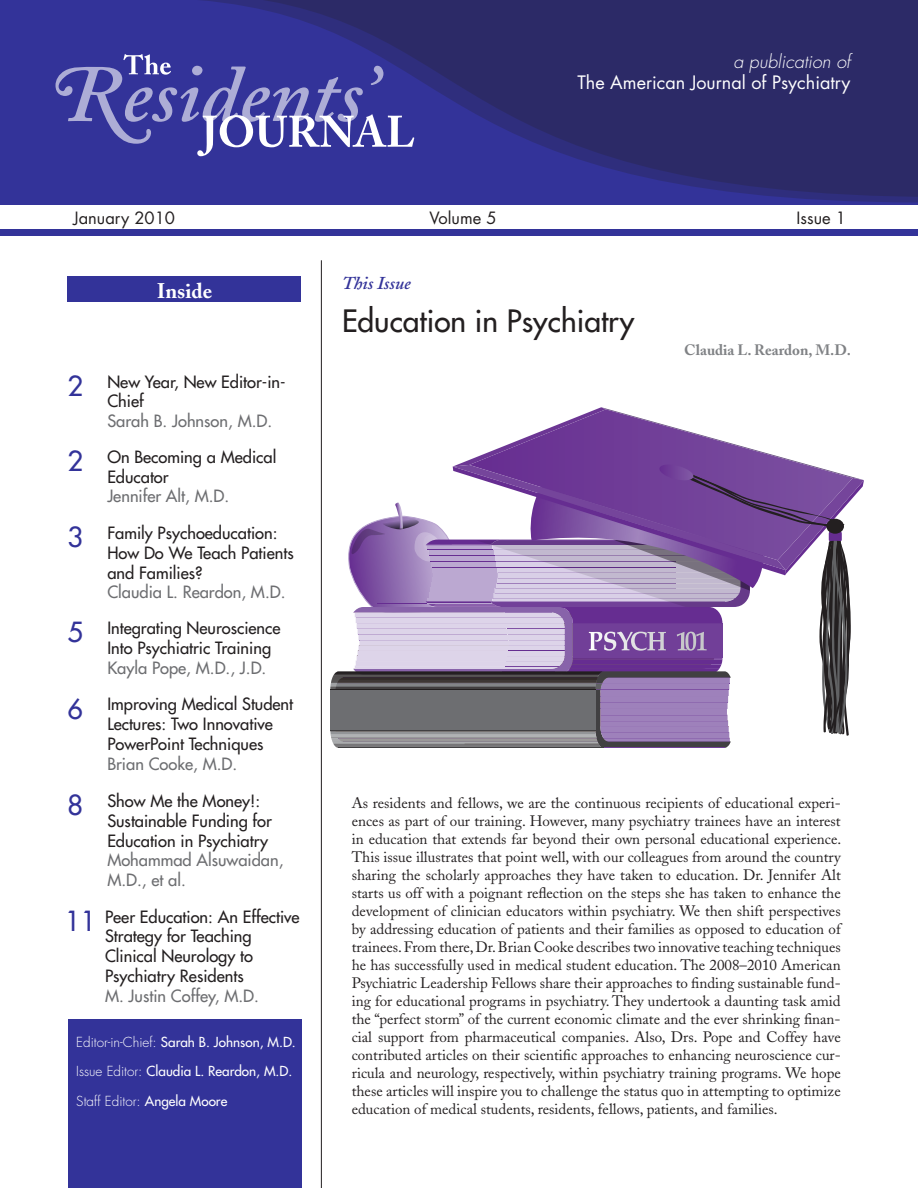
<style>
.page{position:relative;width:918px;height:1188px;background:#fff}
.page>*{position:absolute;margin:0;border:0;box-sizing:border-box;transform-origin:0 0}
.t1{font:30px "Futura";color:#231f20}
.t2{font:27px "Futura";color:#339}
.t3{font:700 21px "Adobe Caslon";color:#fff}
.t4{font:18px "Futura";color:#fff}
.t5{font:italic 300 18px "Futura";color:#fff}
.t6{font:italic 600 18px "Adobe Caslon";color:#339}
.t7{font:16.5px/19.8px "Futura";color:#231f20}
.t8{font:16.5px/19.8px "Futura";color:#6d6e71}
.t9{font:16.5px "Futura";color:#231f20}
.t10{font:15px/18px "Adobe Caslon";color:#231f20;text-align:justify}
.t11{font:700 15px "Adobe Caslon";color:#808285}
.t12{font:13.5px/29.7px "Futura";color:#fff}
.s1{font-weight:300}
</style>
<div class="page">
<div style="left:68px;top:277px;width:234px;height:25px;background:#339"></div>
<div style="left:0;top:230px;width:918px;height:6px;background:#339"></div>
<div style="left:0;top:0;width:918px;height:205px;background:#339"></div>
<svg style="left:199px;top:0;width:719px;height:197px;fill:#2c2a67"></svg>
<svg style="left:56px;top:54px;width:358px;height:102px"></svg>
<div style="left:68px;top:1020px;width:233px;height:168px;background:#339"></div>
<hr style="left:321px;top:260px;width:1px;height:928px;background:#231f20">
<hr style="left:337px;top:748px;width:266px;height:1px;background:#414042">
<svg style="left:330px;top:407px;width:534px;height:341px"></svg>
<p class="t5" style="left:733px;top:50px;width:119px">a publication of</p>
<p class="t4" style="left:577px;top:71px;width:275px">The American Journal of Psychiatry</p>
<p class="t9" style="left:74px;top:207px;width:103px">January 2010</p>
<p class="t9" style="left:430px;top:207px;width:68px">Volume 5</p>
<p class="t9" style="left:797px;top:207px;width:51px">Issue 1</p>
<h3 class="t3" style="left:157px;top:278px;width:57px">Inside</h3>
<h2 class="t2" style="left:68px;top:369px;width:17px">2</h2>
<p class="t7" style="left:107px;top:372px;width:180px">New Year, New Editor-in-<br>Chief</p>
<p class="t8" style="left:107px;top:411px;width:166px">Sarah B. Johnson, M.D.</p>
<h2 class="t2" style="left:68px;top:444px;width:17px">2</h2>
<p class="t7" style="left:107px;top:447px;width:171px">On Becoming a Medical<br>Educator</p>
<p class="t8" style="left:107px;top:487px;width:123px">Jennifer Alt, M.D.</p>
<h2 class="t2" style="left:68px;top:520px;width:17px">3</h2>
<p class="t7" style="left:107px;top:523px;width:188px">Family Psychoeducation:<br>How Do We Teach Patients and Families?</p>
<p class="t8" style="left:107px;top:583px;width:180px">Claudia L. Reardon, M.D.</p>
<h2 class="t2" style="left:68px;top:615px;width:17px">5</h2>
<p class="t7" style="left:107px;top:618px;width:175px">Integrating Neuroscience<br>Into Psychiatric Training</p>
<p class="t8" style="left:107px;top:658px;width:161px">Kayla Pope, M.D., J.D.</p>
<h2 class="t2" style="left:68px;top:692px;width:17px">6</h2>
<p class="t7" style="left:107px;top:695px;width:187px">Improving Medical Student<br>Lectures: Two Innovative<br>PowerPoint Techniques</p>
<p class="t8" style="left:107px;top:754px;width:131px">Brian Cooke, M.D.</p>
<h2 class="t2" style="left:68px;top:788px;width:17px">8</h2>
<p class="t7" style="left:107px;top:791px;width:166px">Show Me the Money!:<br>Sustainable Funding for<br>Education in Psychiatry</p>
<p class="t8" style="left:107px;top:850px;width:178px">Mohammad Alsuwaidan,<br>M.D., et al.</p>
<h2 class="t2" style="left:65px;top:904px;width:33px">11</h2>
<p class="t7" style="left:105px;top:907px;width:196px">Peer Education: An Effective<br>Strategy for Teaching<br>Clinical Neurology to<br>Psychiatry Residents</p>
<p class="t8" style="left:105px;top:986px;width:155px">M. Justin Coffey, M.D.</p>
<p class="t12" style="left:76px;top:1027px;width:221px"><span class="s1">Editor-in-Chief:</span> Sarah B. Johnson, M.D.</p>
<p class="t12" style="left:76px;top:1057px;width:218px"><span class="s1">Issue Editor:</span> Claudia L. Reardon, M.D.<br><span class="s1">Staff Editor:</span> Angela Moore</p>
<p class="t6" style="left:342px;top:273px;width:70px">This Issue</p>
<h1 class="t1" style="left:342px;top:302px;width:294px">Education in Psychiatry</h1>
<p class="t11" style="left:684px;top:341px;width:168px">Claudia L. Reardon, M.D.</p>
<p class="t10" style="left:352px;top:794px;width:491px">As residents and fellows, we are the continuous recipients of educational experi&shy;ences as part of our training. However, many psychiatry trainees have an interest in education that extends far beyond their own personal educational experience.<br>This issue illustrates that point well, with our colleagues from around the country sharing the scholarly approaches they have taken to education. Dr. Jennifer Alt starts us off with a poignant reflection on the steps she has taken to enhance the development of clinician educators within psychiatry. We then shift perspectives by addressing education of patients and their families as opposed to education of trainees. From there, Dr. Brian Cooke describes two innovative teaching techniques he has successfully used in medical student education. The 2008–2010 American Psychiatric Leadership Fellows share their approaches to finding sustainable fund&shy;ing for educational programs in psychiatry. They undertook a daunting task amid the “perfect storm” of the current economic climate and the ever shrinking finan&shy;cial support from pharmaceutical companies. Also, Drs. Pope and Coffey have contributed articles on their scientific approaches to enhancing neuroscience cur&shy;ricula and neurology, respectively, within psychiatry training programs. We hope these articles will inspire you to challenge the status quo in attempting to optimize education of medical students, residents, fellows, patients, and families.</p>
</div>
